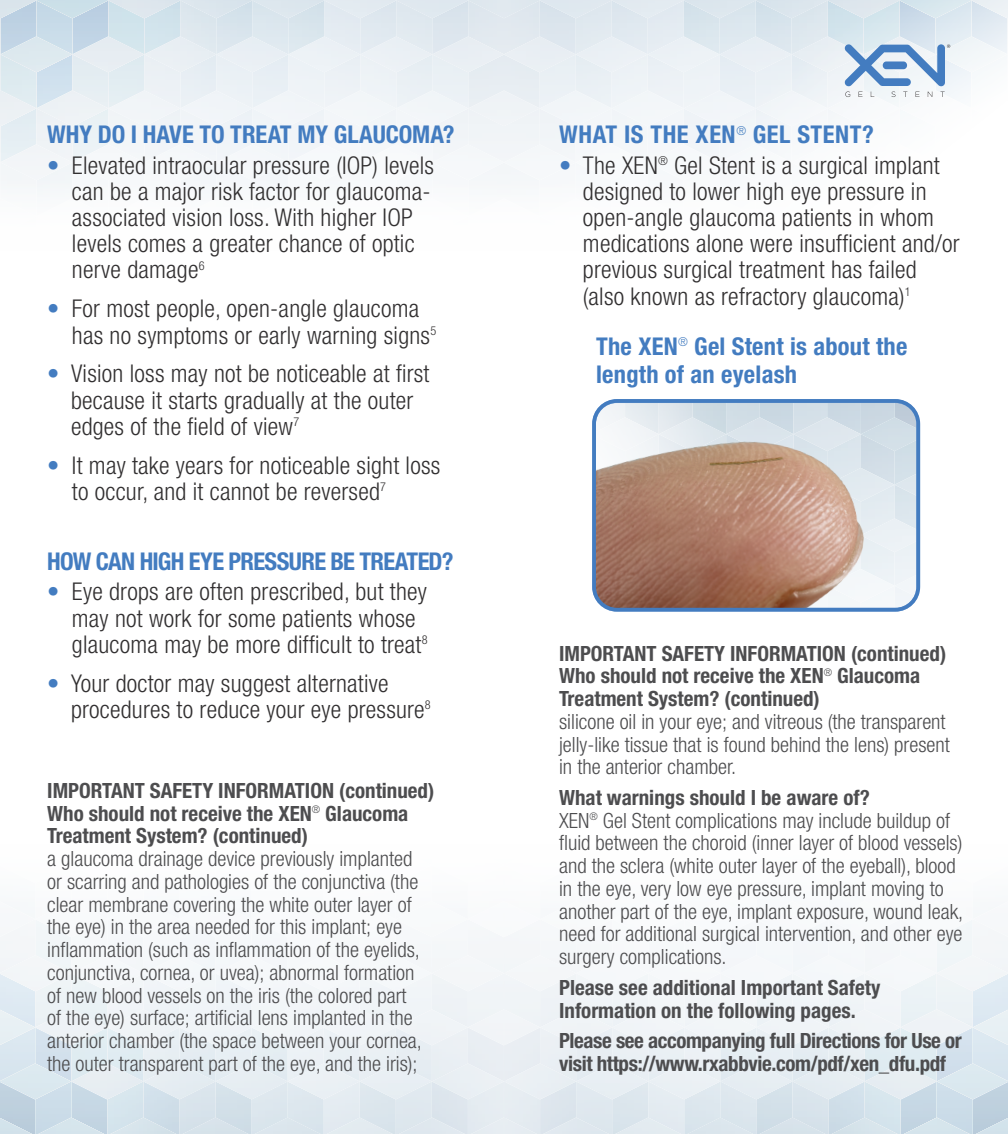
<style>
.page{position:relative;width:1008px;height:1134px;background:#fff}
.page>*{position:absolute;margin:0;border:0;box-sizing:border-box;transform-origin:0 0}
.t1{font:300 condensed 24.5px/26.2px "Helvetica Neue LT Std";letter-spacing:.01em;color:#323031}
.t2{font:700 condensed 24.5px/28px "Helvetica Neue LT Std";letter-spacing:.01em;color:#437cc0}
.t3{font:700 condensed 24.5px "Helvetica Neue LT Std";letter-spacing:-.03em;color:#437cc0}
.t4{font:300 condensed 21px/22.8px "Helvetica Neue LT Std";color:#4d4d4f}
.t5{font:700 condensed 21px/22.8px "Helvetica Neue LT Std";color:#4d4d4f}
.t6{font:700 condensed 21px/22.8px "Helvetica Neue LT Std";letter-spacing:-.02em;color:#4d4d4f}
.s1{color:#437cc0}
.s2{font-weight:700}
</style>
<div class="page">
<svg style="left:0;top:0;width:1008px;height:192px"></svg>
<svg style="left:0;top:920px;width:504px;height:214px"></svg>
<svg style="left:504px;top:920px;width:504px;height:214px"></svg>
<img style="left:597px;top:404px;width:318px;height:203px">
<div style="left:592px;top:399px;width:328px;height:213px;border:4px solid #437cc0;border-radius:23px"></div>
<p class="t2" style="left:47px;top:120px;width:409px">WHY DO I HAVE TO TREAT MY GLAUCOMA?</p>
<p class="t1" style="left:72px;top:152px;width:364px;text-indent:-25px"><span class="s1">•</span> Elevated intraocular pressure (IOP) levels can be a major risk factor for glaucoma&shy;associated vision loss. With higher IOP levels comes a greater chance of optic nerve damage<sup>6</sup></p>
<p class="t1" style="left:72px;top:295px;width:366px;text-indent:-25px"><span class="s1">•</span> For most people, open-angle glaucoma has no symptoms or early warning signs<sup>5</sup></p>
<p class="t1" style="left:71px;top:360px;width:360px;text-indent:-24px"><span class="s1">•</span> Vision loss may not be noticeable at first because it starts gradually at the outer edges of the field of view<sup>7</sup></p>
<p class="t1" style="left:72px;top:452px;width:370px;text-indent:-25px"><span class="s1">•</span> It may take years for noticeable sight loss to occur, and it cannot be reversed<sup>7</sup></p>
<p class="t3" style="left:47px;top:547px;width:408px">HOW CAN HIGH EYE PRESSURE BE TREATED?</p>
<p class="t1" style="left:72px;top:578px;width:357px;text-indent:-25px"><span class="s1">•</span> Eye drops are often prescribed, but they may not work for some patients whose glaucoma may be more difficult to treat<sup>8</sup></p>
<p class="t1" style="left:71px;top:670px;width:361px;text-indent:-24px"><span class="s1">•</span> Your doctor may suggest alternative procedures to reduce your eye pressure<sup>8</sup></p>
<p class="t5" style="left:47px;top:779px;width:389px">IMPORTANT SAFETY INFORMATION (continued)<br>Who should not receive the XEN<sup>®</sup> Glaucoma<br>Treatment System? (continued)</p>
<p class="t4" style="left:47px;top:847px;width:376px">a glaucoma drainage device previously implanted or scarring and pathologies of the conjunctiva (the clear membrane covering the white outer layer of the eye) in the area needed for this implant; eye inflammation (such as inflammation of the eyelids, conjunctiva, cornea, or uvea); abnormal formation of new blood vessels on the iris (the colored part of the eye) surface; artificial lens implanted in the anterior chamber (the space between your cornea, the outer transparent part of the eye, and the iris);</p>
<p class="t2" style="left:559px;top:120px;width:316px">WHAT IS THE XEN<sup>®</sup> GEL STENT?</p>
<p class="t1" style="left:583px;top:152px;width:378px;text-indent:-24px"><span class="s1">•</span> The XEN<sup>®</sup> Gel Stent is a surgical implant designed to lower high eye pressure in open-angle glaucoma patients in whom medications alone were insufficient and/or previous surgical treatment has failed (also known as refractory glaucoma)<sup>1</sup></p>
<p class="t2" style="left:596px;top:332px;width:313px">The XEN<sup>®</sup> Gel Stent is about the length of an eyelash</p>
<p class="t5" style="left:559px;top:642px;width:389px">IMPORTANT SAFETY INFORMATION (continued)<br>Who should not receive the XEN<sup>®</sup> Glaucoma<br>Treatment System? (continued)</p>
<p class="t4" style="left:559px;top:710px;width:392px">silicone oil in your eye; and vitreous (the transparent jelly-like tissue that is found behind the lens) present in the anterior chamber.</p>
<p class="t4" style="left:559px;top:786px;width:406px"><span class="s2">What warnings should I be aware of?<br></span>XEN<sup>®</sup> Gel Stent complications may include buildup of fluid between the choroid (inner layer of blood vessels) and the sclera (white outer layer of the eyeball), blood in the eye, very low eye pressure, implant moving to another part of the eye, implant exposure, wound leak, need for additional surgical intervention, and other eye surgery complications.</p>
<p class="t5" style="left:559px;top:976px;width:323px">Please see additional Important Safety<br>Information on the following pages.</p>
<p class="t6" style="left:559px;top:1029px;width:404px">Please see accompanying full Directions for Use or visit https://www.rxabbvie.com/pdf/xen_dfu.pdf</p>
</div>
